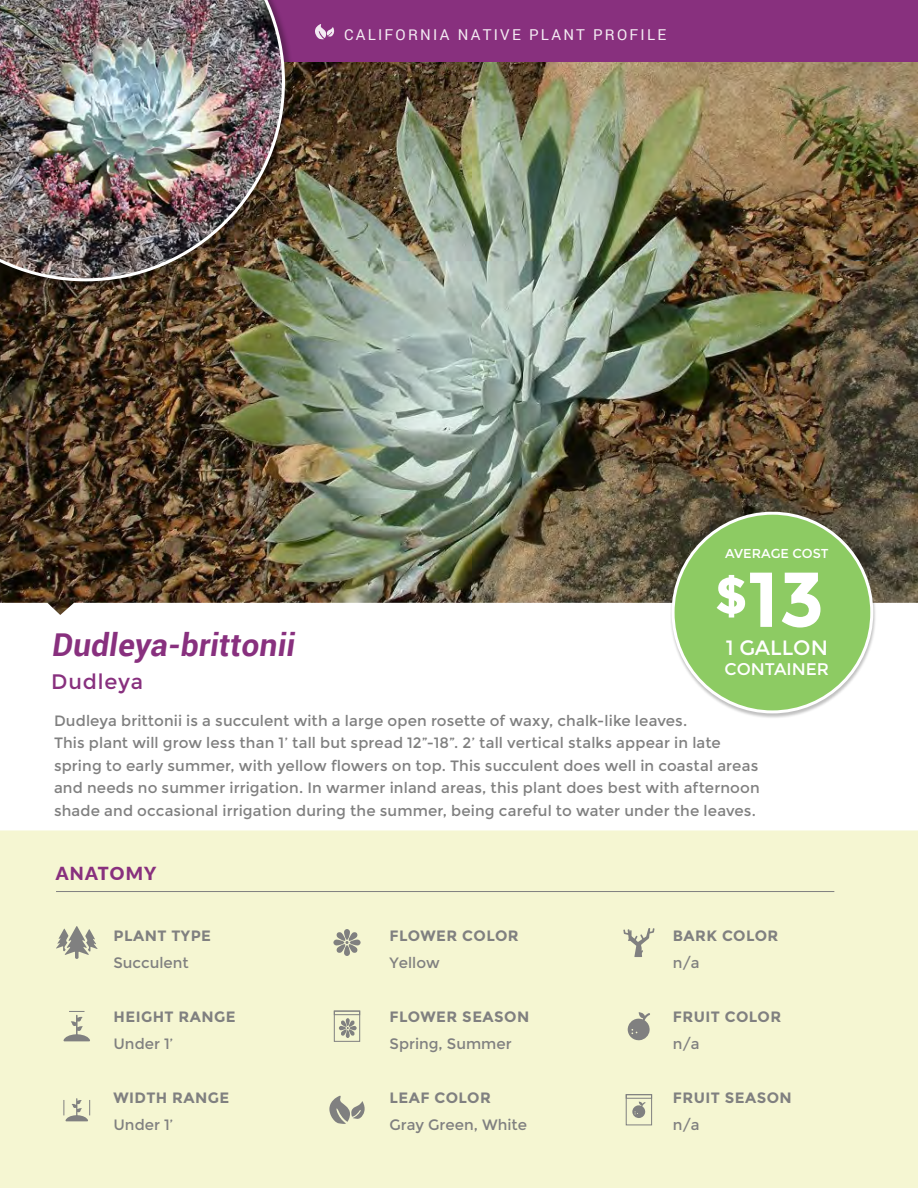
<style>
.page{position:relative;width:918px;height:1188px;background:#fff}
.page>*{position:absolute;margin:0;border:0;box-sizing:border-box;transform-origin:0 0}
.t1{font:700 77.7px "Montserrat";color:#fff}
.t2{font:700 31.5px "Roboto";color:#88307e}
.t3{font:21px "Montserrat";letter-spacing:.04em;color:#88307e}
.t4{font:20.7px "Montserrat";color:#fff}
.t5{font:900 18px "Lato";letter-spacing:.07em;color:#88307e}
.t6{font:16.8px "Montserrat";color:#fff}
.t7{font:15px/22.5px "Montserrat";letter-spacing:.01em;color:#808080}
.t8{font:700 15px "Montserrat";letter-spacing:.03em;color:#808080}
.t9{font:15px "Roboto";letter-spacing:.15em;color:#f3eaf2}
.t10{font:12.9px "Montserrat";color:#fff}
</style>
<div class="page">
<img style="left:0;top:62px;width:918px;height:553px">
<div style="left:0;top:0;width:918px;height:62px;background:#88307e"></div>
<div style="left:0;top:0;width:294px;height:290px;background:#000;opacity:.3"></div>
<img style="left:0;top:0;width:285px;height:281px">
<div style="left:670px;top:512px;width:207px;height:207px;background:#000;opacity:.25"></div>
<div style="left:673px;top:513px;width:199px;height:199px;background:#8dcb63;border-radius:50%"></div>
<div style="left:0;top:830px;width:918px;height:358px;background:#f5f6d2"></div>
<svg style="left:56px;top:926px;width:42px;height:33px"></svg>
<svg style="left:63px;top:1011px;width:27px;height:30px"></svg>
<svg style="left:64px;top:1098px;width:26px;height:23px"></svg>
<div style="left:344px;top:929px;width:6px;height:11px;background:#808080;border-radius:3px"></div>
<div style="left:344px;top:945px;width:6px;height:11px;background:#808080;border-radius:3px"></div>
<div style="left:350px;top:940px;width:11px;height:5px;background:#808080;border-radius:3px"></div>
<div style="left:333px;top:940px;width:11px;height:5px;background:#808080;border-radius:3px"></div>
<svg style="left:336px;top:932px;width:22px;height:21px"></svg>
<div style="left:334px;top:1011px;width:26px;height:31px;border:1px solid #808080"></div>
<div style="left:334px;top:1011px;width:26px;height:4px;border:1px solid #808080"></div>
<svg style="left:339px;top:1018px;width:18px;height:20px"></svg>
<svg style="left:632px;top:1102px;width:14px;height:16px"></svg>
<div style="left:626px;top:1094px;width:26px;height:31px;border:1px solid #808080"></div>
<div style="left:626px;top:1094px;width:26px;height:5px;border:1px solid #808080"></div>
<svg style="left:329px;top:1095px;width:36px;height:29px"></svg>
<svg style="left:623px;top:928px;width:32px;height:29px"></svg>
<svg style="left:628px;top:1012px;width:22px;height:29px"></svg>
<hr style="left:56px;top:891px;width:778px;height:1px;background:#808080">
<svg style="left:315px;top:24px;width:19px;height:15px"></svg>
<p class="t9" style="left:344px;top:24px;width:324px">CALIFORNIA NATIVE PLANT PROFILE</p>
<p class="t10" style="left:725px;top:546px;width:105px">AVERAGE COST</p>
<h1 class="t1" style="left:715px;top:553px;width:112px"><sup>$</sup>13</h1>
<h3 class="t4" style="left:726px;top:635px;width:104px">1 GALLON</h3>
<p class="t6" style="left:725px;top:659px;width:106px">CONTAINER</p>
<h2 class="t2" style="left:51px;top:623px;width:250px">Dudleya-brittonii</h2>
<h3 class="t3" style="left:51px;top:669px;width:93px">Dudleya</h3>
<p class="t7" style="left:54px;top:709px;width:707px">Dudleya brittonii is a succulent with a large open rosette of waxy, chalk-like leaves.<br>This plant will grow less than 1’ tall but spread 12”-18”. 2’ tall vertical stalks appear in late spring to early summer, with yellow flowers on top. This succulent does well in coastal areas and needs no summer irrigation. In warmer inland areas, this plant does best with afternoon shade and occasional irrigation during the summer, being careful to water under the leaves.</p>
<p class="t5" style="left:56px;top:860px;width:102px">ANATOMY</p>
<p class="t8" style="left:114px;top:927px;width:99px">PLANT TYPE</p>
<p class="t7" style="left:114px;top:952px;width:77px">Succulent</p>
<p class="t8" style="left:390px;top:927px;width:131px">FLOWER COLOR</p>
<p class="t7" style="left:390px;top:952px;width:52px">Yellow</p>
<p class="t8" style="left:673px;top:927px;width:107px">BARK COLOR</p>
<p class="t7" style="left:673px;top:952px;width:28px">n/a</p>
<p class="t8" style="left:114px;top:1008px;width:124px">HEIGHT RANGE</p>
<p class="t7" style="left:114px;top:1033px;width:61px">Under 1’</p>
<p class="t8" style="left:390px;top:1008px;width:141px">FLOWER SEASON</p>
<p class="t7" style="left:390px;top:1033px;width:124px">Spring, Summer</p>
<p class="t8" style="left:673px;top:1008px;width:110px">FRUIT COLOR</p>
<p class="t7" style="left:673px;top:1033px;width:28px">n/a</p>
<p class="t8" style="left:114px;top:1089px;width:117px">WIDTH RANGE</p>
<p class="t7" style="left:114px;top:1114px;width:61px">Under 1’</p>
<p class="t8" style="left:390px;top:1089px;width:103px">LEAF COLOR</p>
<p class="t7" style="left:390px;top:1114px;width:139px">Gray Green, White</p>
<p class="t8" style="left:673px;top:1089px;width:120px">FRUIT SEASON</p>
<p class="t7" style="left:673px;top:1114px;width:28px">n/a</p>
</div>
